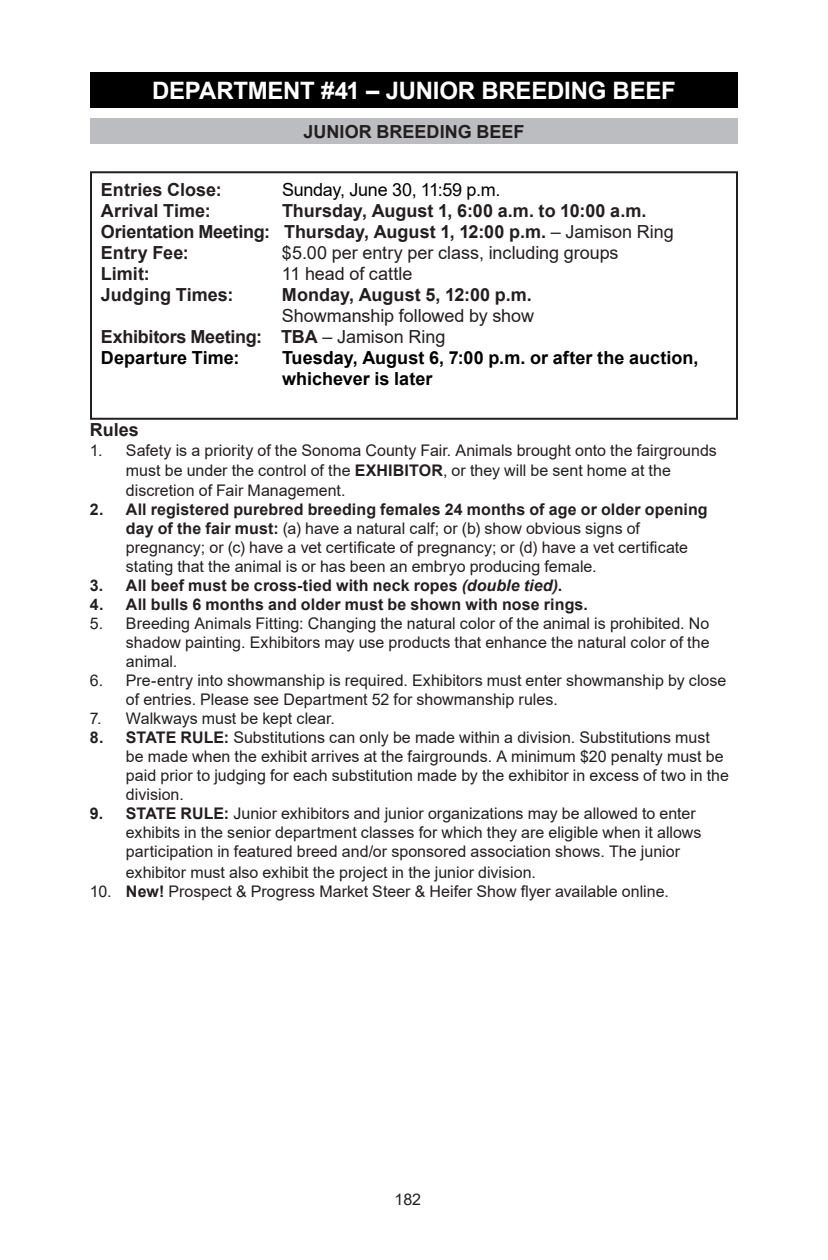
<style>
.page{position:relative;width:828px;height:1260px;background:#fff}
.page>*{position:absolute;margin:0;border:0;box-sizing:border-box;transform-origin:0 0}
.t1{font:700 24px "Arial";letter-spacing:-.01em;color:#fff}
.t2{font:700 18px/21px "Arial";color:#231f20}
.t3{font:18px/21px "Arial";letter-spacing:-.005em;color:#231f20}
.t4{font:700 18px/21px "Arial";letter-spacing:.005em;color:#000}
.t5{font:18px "Arial";letter-spacing:-.015em;color:#000}
.t6{font:16px/19px "Arial";color:#231f20}
.t7{font:700 16px "Arial";letter-spacing:.01em;color:#231f20}
.s1{font-weight:400}
.s2{font-weight:700}
.s3{font-weight:700;color:#000}
.s4{font-style:italic}
</style>
<div class="page">
<div style="left:90px;top:72px;width:648px;height:36px;background:#000"></div>
<div style="left:90px;top:118px;width:648px;height:26px;background:#bcbdc0"></div>
<div style="left:90px;top:171px;width:648px;height:249px;border:2px solid #231f20"></div>
<h1 class="t1" style="left:152px;top:74px;width:525px">DEPARTMENT #41 – JUNIOR BREEDING BEEF</h1>
<p class="t2" style="left:303px;top:121px;width:223px">JUNIOR BREEDING BEEF</p>
<p class="t2" style="left:101px;top:180px;width:122px">Entries Close:</p>
<p class="t5" style="left:282px;top:178px;width:220px">Sunday, June 30, 11:59 p.m.</p>
<p class="t2" style="left:101px;top:201px;width:111px">Arrival Time:</p>
<p class="t2" style="left:101px;top:201px;width:574px;text-indent:181px">Thursday, August 1, 6:00 a.m. to 10:00 a.m.<br>Orientation Meeting: Thursday, August 1, 12:00 p.m. <span class="s1">– Jamison Ring<br></span>Entry Fee:</p>
<p class="t3" style="left:282px;top:242px;width:338px">$5.00 per entry per class, including groups</p>
<p class="t2" style="left:101px;top:264px;width:50px">Limit:</p>
<p class="t3" style="left:282px;top:263px;width:132px">11 head of cattle</p>
<p class="t2" style="left:101px;top:285px;width:134px">Judging Times:</p>
<p class="t2" style="left:282px;top:285px;width:251px">Monday, August 5, 12:00 p.m.</p>
<p class="t3" style="left:101px;top:305px;width:435px;text-indent:181px">Showmanship followed by show<br><span class="s2">Exhibitors Meeting: TBA</span> – Jamison Ring<br><span class="s3">Departure Time:</span></p>
<p class="t4" style="left:282px;top:348px;width:418px">Tuesday, August 6, 7:00 p.m. or after the auction, whichever is later</p>
<p class="t2" style="left:90px;top:419px;width:51px">Rules</p>
<p class="t6" style="left:126px;top:440px;width:592px;line-height:20px;text-indent:-36px">1. Safety is a priority of the Sonoma County Fair. Animals brought onto the fairgrounds must be under the control of the <span class="s2">EXHIBITOR</span>, or they will be sent home at the discretion of Fair Management.</p>
<p class="t6" style="left:126px;top:500px;width:583px;text-indent:-36px"><span class="s2">2. All registered purebred breeding females 24 months of age or older opening day of the fair must:</span> (a) have a natural calf; or (b) show obvious signs of pregnancy; or (c) have a vet certificate of pregnancy; or (d) have a vet certificate stating that the animal is or has been an embryo producing female.</p>
<p class="t7" style="left:90px;top:574px;width:474px">3. All beef must be cross-tied with neck ropes <span class="s4">(double tied)</span>.</p>
<p class="t7" style="left:90px;top:593px;width:500px">4. All bulls 6 months and older must be shown with nose rings.</p>
<p class="t6" style="left:126px;top:614px;width:585px;text-align:justify;text-indent:-36px">5. Breeding Animals Fitting: Changing the natural color of the animal is prohibited. No shadow painting. Exhibitors may use products that enhance the natural color of the animal.</p>
<p class="t6" style="left:126px;top:671px;width:602px;text-indent:-36px">6. Pre-entry into showmanship is required. Exhibitors must enter showmanship by close of entries. Please see Department 52 for showmanship rules.</p>
<p class="t6" style="left:90px;top:708px;width:246px">7. Walkways must be kept clear.</p>
<p class="t6" style="left:126px;top:727px;width:605px;text-indent:-36px"><span class="s2">8. STATE RULE:</span> Substitutions can only be made within a division. Substitutions must be made when the exhibit arrives at the fairgrounds. A minimum $20 penalty must be paid prior to judging for each substitution made by the exhibitor in excess of two in the division.</p>
<p class="t6" style="left:126px;top:803px;width:577px;text-indent:-36px"><span class="s2">9. STATE RULE:</span> Junior exhibitors and junior organizations may be allowed to enter exhibits in the senior department classes for which they are eligible when it allows participation in featured breed and/or sponsored association shows. The junior</p>
<p class="t6" style="left:126px;top:862px;width:412px">exhibitor must also exhibit the project in the junior division.</p>
<p class="t6" style="left:90px;top:881px;width:580px">10. <span class="s2">New!</span> Prospect &amp; Progress Market Steer &amp; Heifer Show flyer available online.</p>
<p class="t6" style="left:395px;top:1189px;width:28px">182</p>
</div>
